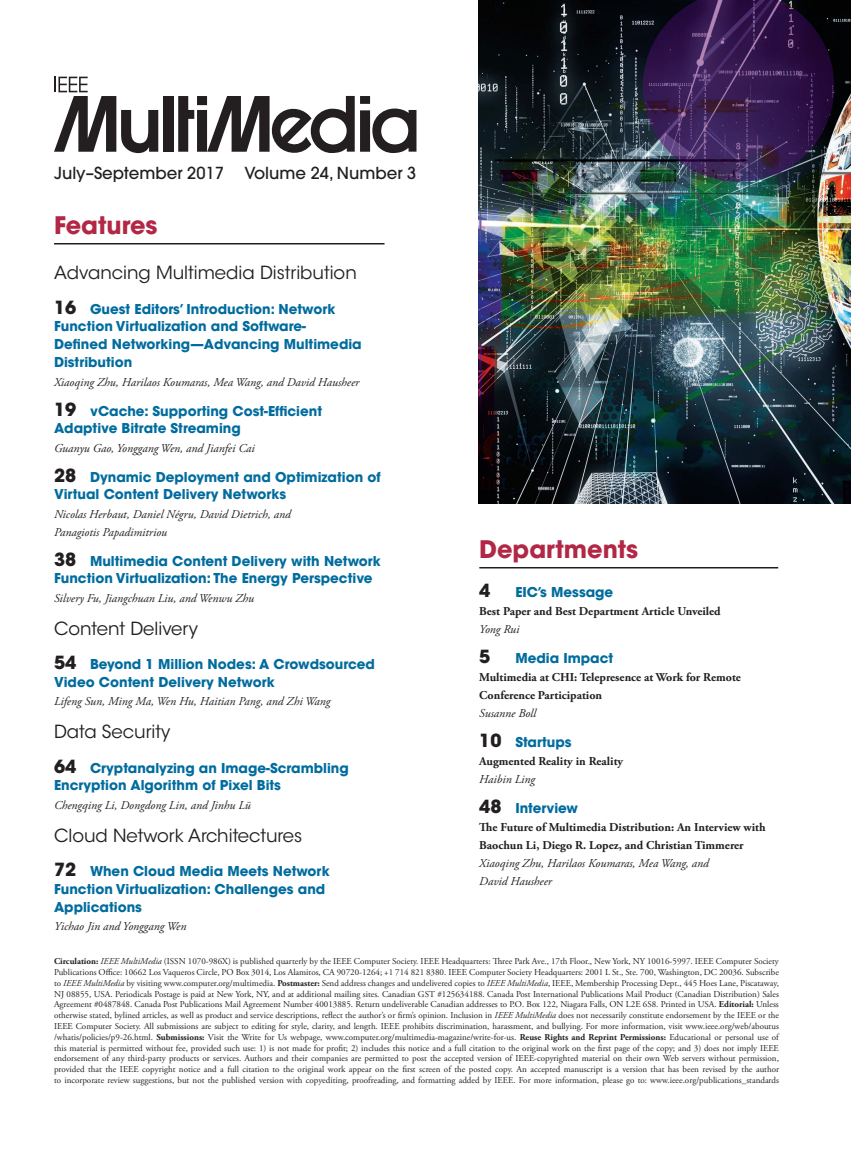
<style>
.page{position:relative;width:851px;height:1161px;background:#fff}
.page>*{position:absolute;margin:0;border:0;box-sizing:border-box;transform-origin:0 0}
.t1{font:700 24px "ITC Avant Garde Std";color:#b12745}
.t2{font:18px "ITC Avant Garde Std";color:#231f20}
.t3{font:700 18px "ITC Avant Garde Std";color:#231f20}
.t4{font:500 16.5px "Avant Garde";color:#231f20}
.t5{font:700 13.5px/18px "ITC Avant Garde Std";color:#006c9e}
.t6{font:italic 12px/18px "Adobe Garamond Pro";color:#231f20}
.t7{font:700 12px/18px "Adobe Garamond Pro";color:#231f20}
.t8{font:9px/10.8px "Adobe Garamond Pro";color:#231f20;text-align:justify}
.s1{font-size:18px;color:#231f20}
.s2{font-weight:700}
.s3{font-style:italic}
</style>
<div class="page">
<div style="left:163px;top:96px;width:10px;height:56px;background:#231f20"></div>
<svg style="left:54px;top:77px;width:104px;height:76px"></svg>
<svg style="left:178px;top:96px;width:238px;height:57px"></svg>
<hr style="left:54px;top:243px;width:330px;height:1px;background:#231f20">
<img style="left:478px;top:0;width:372px;height:504px">
<hr style="left:479px;top:567px;width:299px;height:1px;background:#231f20">
<h3 class="t4" style="left:54px;top:162px;width:364px">July–September 2017 Volume 24, Number 3</h3>
<h1 class="t1" style="left:54px;top:210px;width:105px">Features</h1>
<h2 class="t2" style="left:54px;top:262px;width:304px">Advancing Multimedia Distribution</h2>
<h3 class="t5" style="left:54px;top:299px;width:309px"><span class="s1">16</span> Guest Editors’ Introduction: Network Function Virtualization and Software-Defined Networking—Advancing Multimedia Distribution</h3>
<h3 class="t6" style="left:54px;top:373px;width:307px">Xiaoqing Zhu, Harilaos Koumaras, Mea Wang, and David Hausheer</h3>
<h3 class="t5" style="left:54px;top:401px;width:270px"><span class="s1">19</span> vCache: Supporting Cost-Efficient<br>Adaptive Bitrate Streaming</h3>
<h3 class="t6" style="left:54px;top:439px;width:202px">Guanyu Gao, Yonggang Wen, and Jianfei Cai</h3>
<h3 class="t5" style="left:54px;top:467px;width:328px"><span class="s1">28</span> Dynamic Deployment and Optimization of<br>Virtual Content Delivery Networks</h3>
<h3 class="t6" style="left:54px;top:505px;width:238px">Nicolas Herbaut, Daniel Négru, David Dietrich, and<br>Panagiotis Papadimitriou</h3>
<h3 class="t5" style="left:54px;top:551px;width:328px"><span class="s1">38</span> Multimedia Content Delivery with Network<br>Function Virtualization: The Energy Perspective</h3>
<h3 class="t6" style="left:54px;top:589px;width:202px">Silvery Fu, Jiangchuan Liu, and Wenwu Zhu</h3>
<h2 class="t2" style="left:54px;top:617px;width:145px">Content Delivery</h2>
<h3 class="t5" style="left:54px;top:655px;width:322px"><span class="s1">54</span> Beyond 1 Million Nodes: A Crowdsourced<br>Video Content Delivery Network</h3>
<h3 class="t6" style="left:54px;top:693px;width:278px">Lifeng Sun, Ming Ma, Wen Hu, Haitian Pang, and Zhi Wang</h3>
<h2 class="t2" style="left:54px;top:721px;width:118px">Data Security</h2>
<h3 class="t5" style="left:54px;top:758px;width:296px"><span class="s1">64</span> Cryptanalyzing an Image-Scrambling<br>Encryption Algorithm of Pixel Bits</h3>
<h3 class="t6" style="left:54px;top:796px;width:198px">Chengqing Li, Dongdong Lin, and Jinhu Lü</h3>
<h2 class="t2" style="left:54px;top:824px;width:250px">Cloud Network Architectures</h2>
<h3 class="t5" style="left:54px;top:862px;width:277px"><span class="s1">72</span> When Cloud Media Meets Network<br>Function Virtualization: Challenges and<br>Applications</h3>
<h3 class="t6" style="left:54px;top:918px;width:134px">Yichao Jin and Yonggang Wen</h3>
<p class="t8" style="left:54px;top:956px;width:726px"><span class="s2">Circulation:</span> <span class="s3">IEEE MultiMedia</span> (ISSN 1070-986X) is published quarterly by the IEEE Computer Society. IEEE Headquarters: Three Park Ave., 17th Floor., New York, NY 10016-5997. IEEE Computer Society Publications Office: 10662 Los Vaqueros Circle, PO Box 3014, Los Alamitos, CA 90720-1264; +1 714 821 8380. IEEE Computer Society Headquarters: 2001 L St., Ste. 700, Washington, DC 20036. Subscribe to <span class="s3">IEEE MultiMedia</span> by visiting www.computer.org/multimedia. <span class="s2">Postmaster:</span> Send address changes and undelivered copies to <span class="s3">IEEE MultiMedia</span>, IEEE, Membership Processing Dept., 445 Hoes Lane, Piscataway, NJ 08855, USA. Periodicals Postage is paid at New York, NY, and at additional mailing sites. Canadian GST #125634188. Canada Post International Publications Mail Product (Canadian Distribution) Sales Agreement #0487848. Canada Post Publications Mail Agreement Number 40013885. Return undeliverable Canadian addresses to P.O. Box 122, Niagara Falls, ON L2E 6S8. Printed in USA. <span class="s2">Editorial:</span> Unless otherwise stated, bylined articles, as well as product and service descriptions, reflect the author’s or firm’s opinion. Inclusion in <span class="s3">IEEE MultiMedia</span> does not necessarily constitute endorsement by the IEEE or the IEEE Computer Society. All submissions are subject to editing for style, clarity, and length. IEEE prohibits discrimination, harassment, and bullying. For more information, visit www.ieee.org/web/aboutus /whatis/policies/p9-26.html. <span class="s2">Submissions:</span> Visit the Write for Us webpage, www.computer.org/multimedia-magazine/write-for-us. <span class="s2">Reuse Rights and Reprint Permissions:</span> Educational or personal use of this material is permitted without fee, provided such use: 1) is not made for profit; 2) includes this notice and a full citation to the original work on the first page of the copy; and 3) does not imply IEEE endorsement of any third-party products or services. Authors and their companies are permitted to post the accepted version of IEEE-copyrighted material on their own Web servers without permission, provided that the IEEE copyright notice and a full citation to the original work appear on the first screen of the posted copy. An accepted manuscript is a version that has been revised by the author to incorporate review suggestions, but not the published version with copyediting, proofreading, and formatting added by IEEE. For more information, please go to: www.ieee.org/publications_standards</p>
<h1 class="t1" style="left:479px;top:534px;width:160px">Departments</h1>
<h2 class="t3" style="left:479px;top:579px;width:13px">4</h2>
<h3 class="t5" style="left:515px;top:583px;width:99px">EIC’s Message</h3>
<h3 class="t7" style="left:479px;top:602px;width:243px">Best Paper and Best Department Article Unveiled</h3>
<h3 class="t6" style="left:479px;top:621px;width:42px">Yong Rui</h3>
<h2 class="t3" style="left:479px;top:645px;width:13px">5</h2>
<h3 class="t5" style="left:515px;top:649px;width:99px">Media Impact</h3>
<h3 class="t7" style="left:479px;top:668px;width:263px">Multimedia at CHI: Telepresence at Work for Remote<br>Conference Participation</h3>
<h3 class="t6" style="left:479px;top:705px;width:58px">Susanne Boll</h3>
<h3 class="t5" style="left:479px;top:733px;width:94px"><span class="s1">10</span> Startups</h3>
<h3 class="t7" style="left:479px;top:752px;width:145px">Augmented Reality in Reality</h3>
<h3 class="t6" style="left:479px;top:771px;width:57px">Haibin Ling</h3>
<h3 class="t5" style="left:479px;top:799px;width:100px"><span class="s1">48</span> Interview</h3>
<h3 class="t7" style="left:479px;top:818px;width:288px">The Future of Multimedia Distribution: An Interview with<br>Baochun Li, Diego R. Lopez, and Christian Timmerer</h3>
<h3 class="t6" style="left:479px;top:855px;width:231px">Xiaoqing Zhu, Harilaos Koumaras, Mea Wang, and<br>David Hausheer</h3>
</div>
